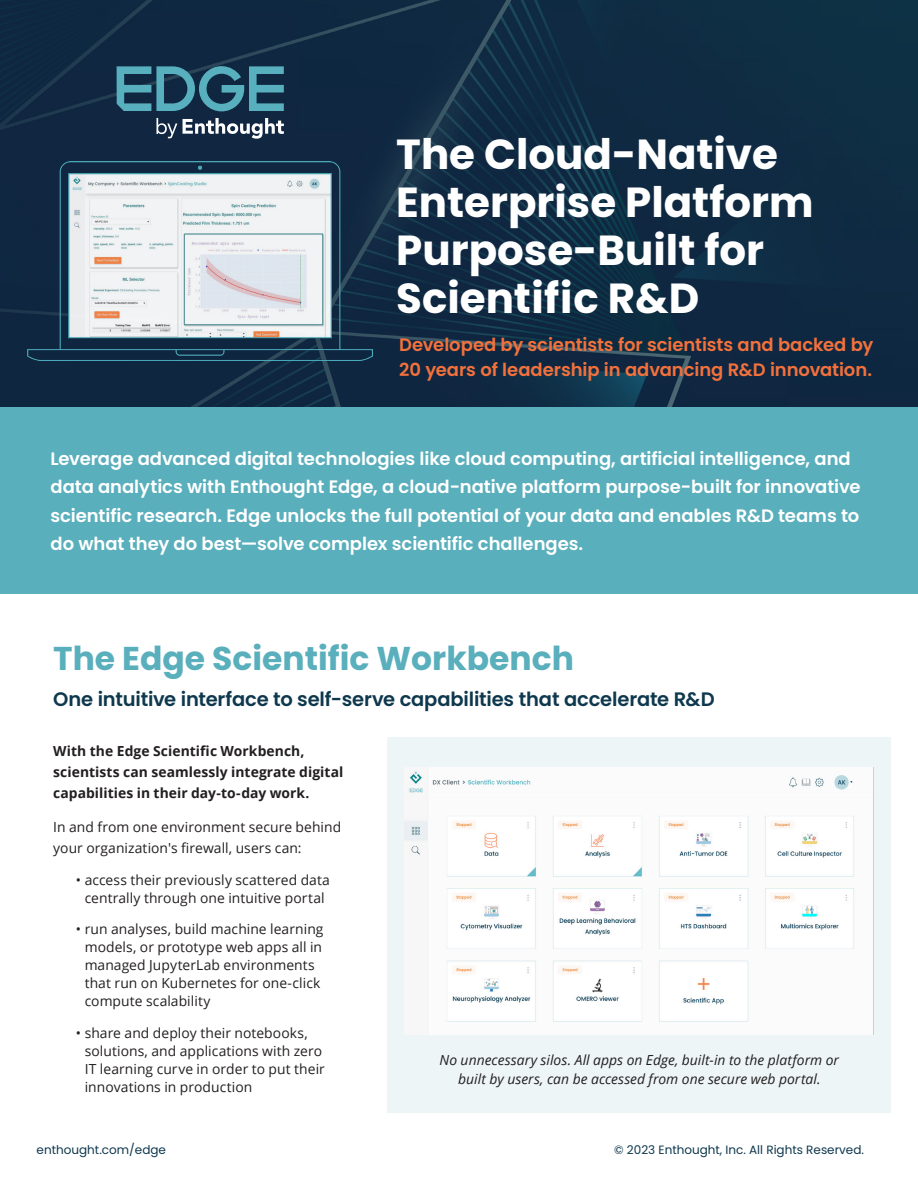
<style>
.page{position:relative;width:918px;height:1188px;background:#fff}
.page>*{position:absolute;margin:0;border:0;box-sizing:border-box;transform-origin:0 0}
.t1{font:700 42px/48px "Poppins";color:#fff}
.t2{font:700 33px "Poppins";color:#5aafbc}
.Subtitle{font:600 19.5px "Poppins";letter-spacing:-.01em;color:#0e384d}
.Subtitle-2{font:600 18px/28.5px "Poppins";letter-spacing:-.005em;color:#fff}
.Subtitle-3{font:600 18px "Poppins";letter-spacing:-.005em;color:#f3713b}
.Body_Copy__Column{font:13.8px/18px "Open Sans";letter-spacing:.005em;color:#231f20}
.Body_Copy__Column-2{font:italic 13.8px/19.5px "Open Sans";letter-spacing:.005em;color:#231f20;text-align:center}
.Body_Copy__Column-3{font:700 13.8px/21px "Open Sans";letter-spacing:.005em;color:#231f20}
.t3{font:12px "Poppins";color:#0e384d}
</style>
<div class="page">
<div style="left:388px;top:737px;width:503px;height:376px;background:#edf5f7"></div>
<div style="left:0;top:396px;width:918px;height:198px;background:#5aafbc"></div>
<img style="left:0;top:0;width:918px;height:407px">
<svg style="left:117px;top:66px;width:167px;height:45px;background:#336b7f"></svg>
<svg style="left:183px;top:118px;width:101px;height:21px"></svg>
<svg style="left:156px;top:118px;width:21px;height:20px"></svg>
<img style="left:28px;top:161px;width:345px;height:199px">
<div style="left:409px;top:768px;width:465px;height:267px;background:#fbfbfb"></div>
<p class="t1" style="left:396px;top:130px;width:419px">The Cloud-Native<br>Enterprise Platform<br>Purpose-Built for<br>Scientific R&amp;D</p>
<p class="Subtitle-3" style="left:399px;top:334px;width:476px">Developed by scientists for scientists and backed by</p>
<p class="Subtitle-3" style="left:399px;top:360px;width:474px">20 years of leadership in advancing R&amp;D innovation.</p>
<p class="Subtitle-2" style="left:51px;top:444px;width:812px">Leverage advanced digital technologies like cloud computing, artificial intelligence, and data analytics with Enthought Edge, a cloud-native platform purpose-built for innovative scientific research. Edge unlocks the full potential of your data and enables R&amp;D teams to do what they do best—solve complex scientific challenges.</p>
<p class="t2" style="left:53px;top:639px;width:522px">The Edge Scientific Workbench</p>
<p class="Subtitle" style="left:53px;top:688px;width:663px">One intuitive interface to self-serve capabilities that accelerate R&amp;D</p>
<p class="Body_Copy__Column-3" style="left:53px;top:740px;width:292px">With the Edge Scientific Workbench, scientists can seamlessly integrate digital capabilities in their day-to-day work.</p>
<p class="Body_Copy__Column" style="left:53px;top:816px;width:290px;line-height:21px">In and from one environment secure behind your organization's firewall, users can:</p>
<p class="Body_Copy__Column" style="left:76px;top:870px;width:256px;text-align:center">• access their previously scattered data centrally through one intuitive portal</p>
<p class="Body_Copy__Column" style="left:85px;top:920px;width:240px;text-indent:-9px">• run analyses, build machine learning models, or prototype web apps all in managed JupyterLab environments that run on Kubernetes for one-click compute scalability</p>
<p class="Body_Copy__Column" style="left:85px;top:1023px;width:242px;text-indent:-9px">• share and deploy their notebooks, solutions, and applications with zero IT learning curve in order to put their innovations in production</p>
<p class="Body_Copy__Column-2" style="left:440px;top:1050px;width:401px">No unnecessary silos. All apps on Edge, built-in to the platform or built by users, can be accessed from one secure web portal.</p>
<p class="t3" style="left:37px;top:1143px;width:131px">enthought.com/edge</p>
<p class="t3" style="left:614px;top:1143px;width:251px">© 2023 Enthought, Inc. All Rights Reserved.</p>
</div>
